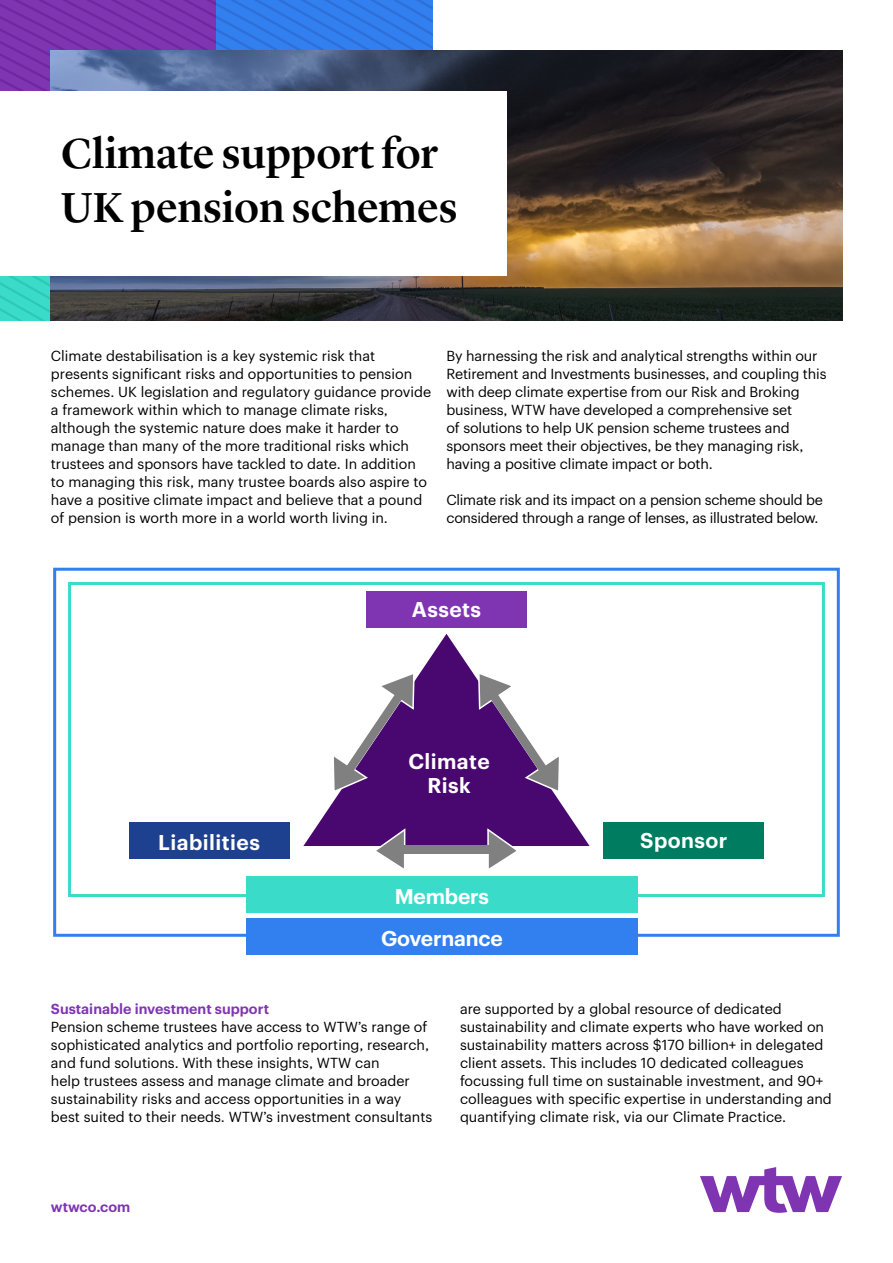
<style>
.page{position:relative;width:893px;height:1263px;background:#fff}
.page>*{position:absolute;margin:0;border:0;box-sizing:border-box;transform-origin:0 0}
.Title_Headline_30_36{font:500 43.5px/54px "Lyon Display";letter-spacing:-.005em;color:#000}
.Body_subhead_L2_9_5_12{font:600 21px "Graphik";letter-spacing:.02em;color:#fff}
.Body_subhead_L2_9_5_12-2{font:600 21px "Graphik";letter-spacing:-.01em;color:#fff}
.Body_subhead_L2_9_5_12-3{font:14.25px/18px "Graphik";color:#000}
.Body_subhead_L2_9_5_12-4{font:14.25px/18px "Graphik";letter-spacing:-.02em;color:#000}
.Body_subhead_L2_9_5_12-5{font:600 14.25px "Graphik";color:#7f35b2}
</style>
<div class="page">
<svg style="left:0;top:0;width:433px;height:321px;background:#565fc8"></svg>
<img style="left:51px;top:51px;width:791px;height:270px">
<div style="left:0;top:91px;width:506px;height:185px;background:#fff"></div>
<div style="left:53px;top:568px;width:787px;height:369px;border:3px solid #327fef"></div>
<div style="left:68px;top:582px;width:757px;height:315px;border:3px solid #3adcc9"></div>
<div style="left:246px;top:919px;width:391px;height:36px;background:#327fef"></div>
<div style="left:246px;top:877px;width:391px;height:36px;background:#3adcc9"></div>
<svg style="left:303px;top:634px;width:287px;height:212px;fill:#48086f"></svg>
<svg style="left:486px;top:827px;width:35px;height:42px"></svg>
<svg style="left:372px;top:827px;width:35px;height:42px"></svg>
<div style="left:604px;top:823px;width:160px;height:36px;background:#007d61"></div>
<div style="left:129px;top:823px;width:160px;height:36px;background:#1d418e"></div>
<div style="left:366px;top:592px;width:161px;height:36px;background:#7f35b2"></div>
<svg style="left:332px;top:671px;width:83px;height:123px"></svg>
<svg style="left:477px;top:671px;width:84px;height:123px"></svg>
<div style="left:399px;top:845px;width:95px;height:9px;background:#808080"></div>
<svg style="left:700px;top:1167px;width:142px;height:46px"></svg>
<p class="Title_Headline_30_36" style="left:61px;top:123px;width:399px">Climate support for<br>UK pension schemes</p>
<p class="Body_subhead_L2_9_5_12-3" style="left:51px;top:346px;width:382px">Climate destabilisation is a key systemic risk that presents significant risks and opportunities to pension schemes. UK legislation and regulatory guidance provide a framework within which to manage climate risks, although the systemic nature does make it harder to manage than many of the more traditional risks which trustees and sponsors have tackled to date. In addition to managing this risk, many trustee boards also aspire to have a positive climate impact and believe that a pound of pension is worth more in a world worth living in.</p>
<p class="Body_subhead_L2_9_5_12-3" style="left:446px;top:346px;width:381px">By harnessing the risk and analytical strengths within our Retirement and Investments businesses, and coupling this with deep climate expertise from our Risk and Broking business, WTW have developed a comprehensive set<br>of solutions to help UK pension scheme trustees and sponsors meet their objectives, be they managing risk, having a positive climate impact or both.</p>
<p class="Body_subhead_L2_9_5_12-4" style="left:446px;top:490px;width:378px">Climate risk and its impact on a pension scheme should be considered through a range of lenses, as illustrated below.</p>
<p class="Body_subhead_L2_9_5_12" style="left:412px;top:593px;width:71px">Assets</p>
<p class="Body_subhead_L2_9_5_12" style="left:408px;top:745px;width:83px">Climate</p>
<p class="Body_subhead_L2_9_5_12" style="left:427px;top:769px;width:45px">Risk</p>
<p class="Body_subhead_L2_9_5_12" style="left:158px;top:826px;width:103px">Liabilities</p>
<p class="Body_subhead_L2_9_5_12" style="left:640px;top:824px;width:89px">Sponsor</p>
<p class="Body_subhead_L2_9_5_12-2" style="left:395px;top:880px;width:96px">Members</p>
<p class="Body_subhead_L2_9_5_12-2" style="left:381px;top:922px;width:123px">Governance</p>
<p class="Body_subhead_L2_9_5_12-5" style="left:51px;top:998px;width:220px">Sustainable investment support</p>
<p class="Body_subhead_L2_9_5_12-3" style="left:51px;top:1017px;width:383px">Pension scheme trustees have access to WTW’s range of sophisticated analytics and portfolio reporting, research, and fund solutions. With these insights, WTW can<br>help trustees assess and manage climate and broader sustainability risks and access opportunities in a way best suited to their needs. WTW’s investment consultants</p>
<p class="Body_subhead_L2_9_5_12-3" style="left:460px;top:999px;width:373px">are supported by a global resource of dedicated sustainability and climate experts who have worked on sustainability matters across $170 billion+ in delegated client assets. This includes 10 dedicated colleagues focussing full time on sustainable investment, and 90+ colleagues with specific expertise in understanding and quantifying climate risk, via our Climate Practice.</p>
<p class="Body_subhead_L2_9_5_12-5" style="left:51px;top:1196px;width:81px">wtwco.com</p>
</div>
